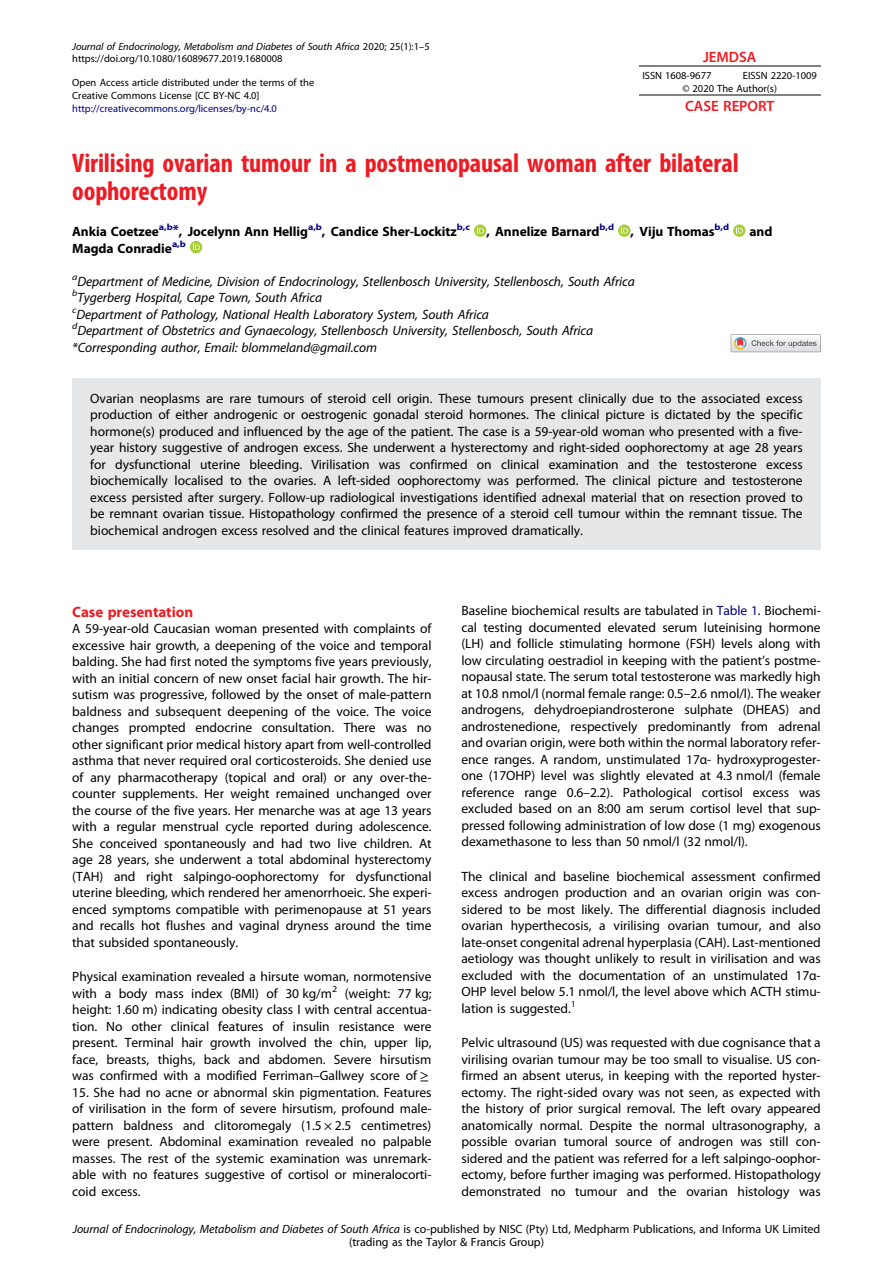
<style>
.page{position:relative;width:893px;height:1263px;background:#fff}
.page>*{position:absolute;margin:0;border:0;box-sizing:border-box;transform-origin:0 0}
.t1{font:27px/28.5px "Adv OT919 a 0533.B";color:#ed1c24}
.t2{font:15px "Adv OT3 b 30 f 6 db.B";color:#ed1c24}
.t3{font:15px "Adv O Tce 3 d 9 a 73";color:#ed1c24}
.t4{font:13.5px/16.5px "Adv OT46 dcae 81";color:#000;text-align:justify}
.t5{font:13.5px/16.5px "Adv OT65 f 8 a 23 b.I";color:#000}
.t6{font:13.5px "Adv OT3 b 30 f 6 db.B";color:#000}
.t7{font:12px/13.5px "Adv OT46 dcae 81";color:#000;text-align:center}
.t8{font:10.5px/12.8px "Adv OT46 dcae 81";color:#000}
.t9{font:10.5px "Adv OT65 f 8 a 23 b.I";color:#000}
.t10{font:10.5px "Adv OT46 dcae 81";color:#000084}
.s1{font-family:"Adv OT46 dcae 81"}
.s2{color:#000084}
.s3{font-style:inherit}
.s4{font-family:"Adv OT8608 a 8 d 1"}
.s5{font-family:"Adv OT65 f 8 a 23 b.I"}
</style>
<div class="page">
<div style="left:72px;top:379px;width:749px;height:171px;background:#e6e7e8"></div>
<svg style="left:474px;top:224px;width:12px;height:13px"></svg>
<svg style="left:477px;top:227px;width:7px;height:6px"></svg>
<svg style="left:618px;top:224px;width:12px;height:13px"></svg>
<svg style="left:621px;top:227px;width:7px;height:6px"></svg>
<svg style="left:733px;top:224px;width:12px;height:13px"></svg>
<svg style="left:736px;top:227px;width:7px;height:6px"></svg>
<div style="left:190px;top:241px;width:12px;height:12px;background:#a6ce39;border-radius:50%"></div>
<svg style="left:193px;top:243px;width:7px;height:7px"></svg>
<svg style="left:731px;top:334px;width:90px;height:18px"></svg>
<hr style="left:639px;top:65px;width:181px;height:2px;background:#818181">
<hr style="left:639px;top:94px;width:181px;height:2px;background:#818181">
<p class="t9" style="left:72px;top:41px;width:359px">Journal of Endocrinology, Metabolism and Diabetes of South Africa <span class="s1">2020; 25(1):1</span><span class="s1">–</span><span class="s1">5</span></p>
<p class="t8" style="left:72px;top:53px;width:212px">https://doi.org/10.1080/16089677.2019.1680008</p>
<p class="t8" style="left:72px;top:77px;width:243px">Open Access article distributed under the terms of the<br>Creative Commons License [CC BY-NC 4.0]</p>
<p class="t10" style="left:72px;top:103px;width:206px">http://creativecommons.org/licenses/by-nc/4.0</p>
<p class="t3" style="left:703px;top:49px;width:55px">JEMDSA</p>
<p class="t8" style="left:642px;top:69px;width:70px">ISSN 1608-9677</p>
<p class="t8" style="left:682px;top:69px;width:136px;text-indent:60px">EISSN 2220-1009 © 2020 The Author(s)</p>
<p class="t3" style="left:685px;top:98px;width:91px">CASE REPORT</p>
<h1 class="t1" style="left:72px;top:149px;width:668px">Virilising ovarian tumour in a postmenopausal woman after bilateral oophorectomy</h1>
<p class="t6" style="left:72px;top:224px;width:658px">Ankia Coetzee<sup>a,b</sup><span class="s2">*</span>, Jocelynn Ann Hellig<sup>a,b</sup>, Candice Sher-Lockitz<sup>b,c</sup> , Annelize Barnard<sup>b,d</sup> , Viju Thomas<sup>b,d</sup></p>
<p class="t6" style="left:749px;top:224px;width:24px">and</p>
<p class="t6" style="left:72px;top:241px;width:115px">Magda Conradie<sup>a,b</sup></p>
<p class="t5" style="left:72px;top:273px;width:564px"><sup>a</sup>Department of Medicine, Division of Endocrinology, Stellenbosch University, Stellenbosch, South Africa <sup>b</sup>Tygerberg Hospital, Cape Town, South Africa<br><sup>c</sup>Department of Pathology, National Health Laboratory System, South Africa<br><sup>d</sup>Department of Obstetrics and Gynaecology, Stellenbosch University, Stellenbosch, South Africa *Corresponding author, Email: blommeland@gmail.com</p>
<p class="t4" style="left:90px;top:390px;width:714px">Ovarian neoplasms are rare tumours of steroid cell origin. These tumours present clinically due to the associated excess production of either androgenic or oestrogenic gonadal steroid hormones. The clinical picture is dictated by the specific hormone(s) produced and influenced by the age of the patient. The case is a 59-year-old woman who presented with a five&shy;year history suggestive of androgen excess. She underwent a hysterectomy and right-sided oophorectomy at age 28 years for dysfunctional uterine bleeding. Virilisation was confirmed on clinical examination and the testosterone excess biochemically localised to the ovaries. A left-sided oophorectomy was performed. The clinical picture and testosterone excess persisted after surgery. Follow-up radiological investigations identified adnexal material that on resection proved to be remnant ovarian tissue. Histopathology confirmed the presence of a steroid cell tumour within the remnant tissue. The biochemical androgen excess resolved and the clinical features improved dramatically.</p>
<p class="t2" style="left:72px;top:603px;width:122px">Case presentation</p>
<p class="t4" style="left:72px;top:621px;width:361px">A 59-year-old Caucasian woman presented with complaints of excessive hair growth, a deepening of the voice and temporal balding. She had first noted the symptoms five years previously, with an initial concern of new onset facial hair growth. The hir&shy;sutism was progressive, followed by the onset of male-pattern baldness and subsequent deepening of the voice. The voice changes prompted endocrine consultation. There was no other significant prior medical history apart from well-controlled asthma that never required oral corticosteroids. She denied use of any pharmacotherapy (topical and oral) or any over-the&shy;counter supplements. Her weight remained unchanged over the course of the five years. Her menarche was at age 13 years with a regular menstrual cycle reported during adolescence.<br>She conceived spontaneously and had two live children. At age 28 years, she underwent a total abdominal hysterectomy (TAH) and right salpingo-oophorectomy for dysfunctional uterine bleeding, which rendered her amenorrhoeic. She experi&shy;enced symptoms compatible with perimenopause at 51 years and recalls hot flushes and vaginal dryness around the time that subsided spontaneously.</p>
<p class="t4" style="left:72px;top:969px;width:361px">Physical examination revealed a hirsute woman, normotensive with a body mass index (BMI) of 30 kg/m<sup>2</sup> (weight: 77 kg; height: 1.60 m) indicating obesity class I with central accentua&shy;tion. No other clinical features of insulin resistance were present. Terminal hair growth involved the chin, upper lip, face, breasts, thighs, back and abdomen. Severe hirsutism was confirmed with a modified Ferriman<span class="s3">–</span>Gallwey score of <span class="s4">≥</span></p>
<p class="t4" style="left:72px;top:1084px;width:361px">15. She had no acne or abnormal skin pigmentation. Features of virilisation in the form of severe hirsutism, profound male&shy;pattern baldness and clitoromegaly (1.5 × 2.5 centimetres) were present. Abdominal examination revealed no palpable masses. The rest of the systemic examination was unremark&shy;able with no features suggestive of cortisol or mineralocorti&shy;coid excess.</p>
<p class="t4" style="left:461px;top:603px;width:361px">Baseline biochemical results are tabulated in <span class="s2">Table 1</span>. Biochemi&shy;cal testing documented elevated serum luteinising hormone (LH) and follicle stimulating hormone (FSH) levels along with low circulating oestradiol in keeping with the patient<span class="s3">’</span>s postme&shy;nopausal state. The serum total testosterone was markedly high at 10.8 nmol/l (normal female range: 0.5<span class="s3">–</span>2.6 nmol/l). The weaker androgens, dehydroepiandrosterone sulphate (DHEAS) and androstenedione, respectively predominantly from adrenal and ovarian origin, were both within the normal laboratory refer&shy;ence ranges. A random, unstimulated 17<span class="s3">α</span>- hydroxyprogester&shy;one (17OHP) level was slightly elevated at 4.3 nmol/l (female reference range 0.6<span class="s3">–</span>2.2). Pathological cortisol excess was excluded based on an 8:00 am serum cortisol level that sup&shy;pressed following administration of low dose (1 mg) exogenous dexamethasone to less than 50 nmol/l (32 nmol/l).</p>
<p class="t4" style="left:461px;top:868px;width:361px">The clinical and baseline biochemical assessment confirmed excess androgen production and an ovarian origin was con&shy;sidered to be most likely. The differential diagnosis included ovarian hyperthecosis, a virilising ovarian tumour, and also late-onset congenital adrenal hyperplasia (CAH). Last-mentioned aetiology was thought unlikely to result in virilisation and was excluded with the documentation of an unstimulated 17<span class="s3">α</span>-OHP level below 5.1 nmol/l, the level above which ACTH stimu&shy;lation is suggested.<sup>1</sup></p>
<p class="t4" style="left:461px;top:1035px;width:361px">Pelvic ultrasound (US) was requested with due cognisance that a virilising ovarian tumour may be too small to visualise. US con&shy;firmed an absent uterus, in keeping with the reported hyster&shy;ectomy. The right-sided ovary was not seen, as expected with the history of prior surgical removal. The left ovary appeared anatomically normal. Despite the normal ultrasonography, a possible ovarian tumoral source of androgen was still con&shy;sidered and the patient was referred for a left salpingo-oophor&shy;ectomy, before further imaging was performed. Histopathology demonstrated no tumour and the ovarian histology was</p>
<p class="t7" style="left:73px;top:1222px;width:749px"><span class="s5">Journal of Endocrinology, Metabolism and Diabetes of South Africa</span> is co-published by NISC (Pty) Ltd, Medpharm Publications, and Informa UK Limited (trading as the Taylor &amp; Francis Group)</p>
</div>
